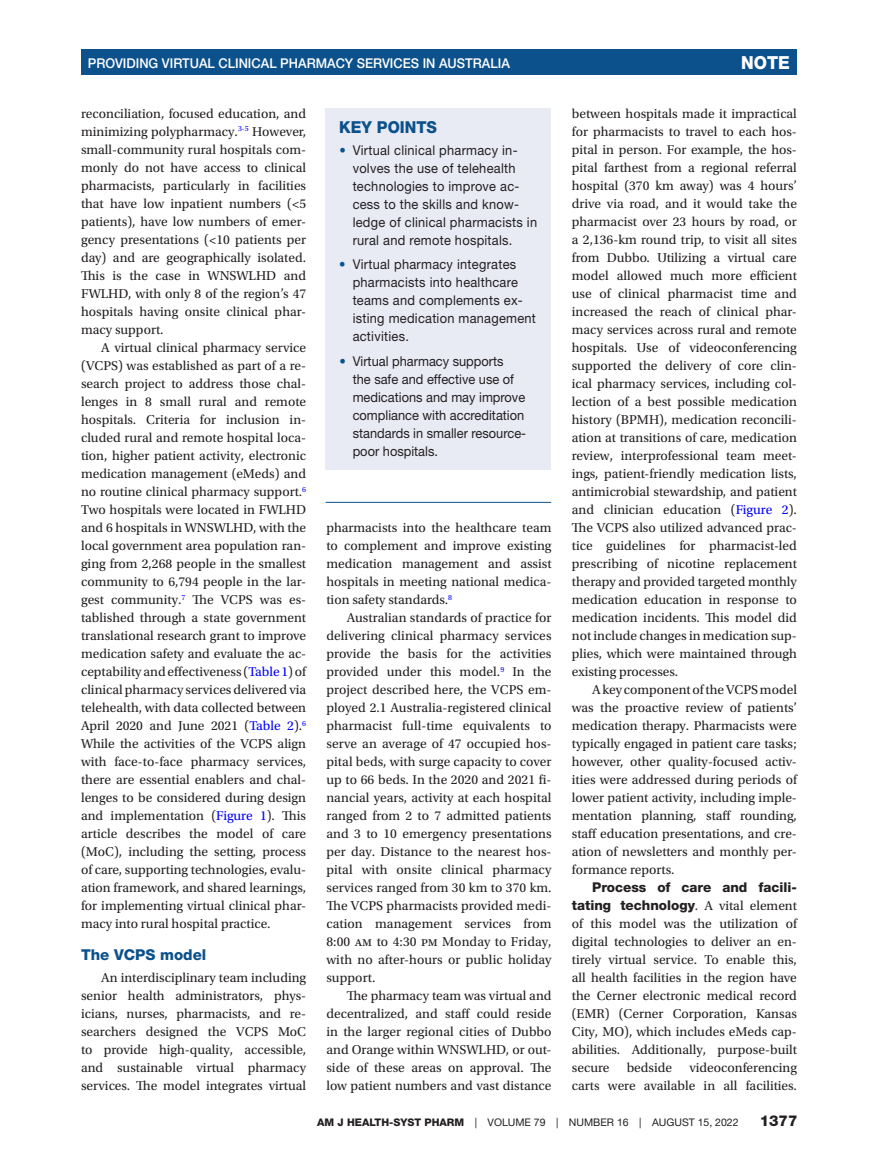
<style>
.page{position:relative;width:878px;height:1175px;background:#fff}
.page>*{position:absolute;margin:0;border:0;box-sizing:border-box;transform-origin:0 0}
.t1{font:800 18px "Helvetica Neue LT Std";color:#fff;scale:.95 1}
.Box_Head{font:800 16.5px "Helvetica Neue LT Std";color:#0b518b;scale:.95 1}
.HeadA{font:800 15px "Helvetica Neue LT Std";color:#0b518b}
.t2{font:800 15px "Helvetica Neue LT Std";color:#231f20}
.TextInd{font:13.5px/18px "Utopia Std";color:#231f20;text-align:justify}
.HeadB{font:13.5px/18px "Utopia Std";color:#231f20;text-align:justify}
.Text{font:13.5px/18px "Utopia Std";color:#231f20;text-align:justify}
.Box_BList1{font:13.5px/18px "Helvetica Neue LT Std";letter-spacing:.02em;color:#231f20;scale:.95 1}
.Box_BList2{font:13.5px/18px "Helvetica Neue LT Std";color:#231f20;scale:.95 1}
.Box_BList{font:13.5px/18px "Helvetica Neue LT Std";letter-spacing:.02em;color:#231f20;scale:.95 1}
.t3{font:500 13.5px "Helvetica Neue LT Std";color:#fff;scale:.95 1}
.t4{font:10.5px "Helvetica Neue LT Std";color:#231f20}
.s1{color:#00f}
.s2{font-family:"Helvetica Neue LT Std";font-weight:800}
.s3{color:#0b518b}
.s4{font-weight:800}
</style>
<div class="page">
<div style="left:81px;top:50px;width:715px;height:25px;background:#0c518b"></div>
<div style="left:326px;top:108px;width:225px;height:362px;background:#e8eaf4"></div>
<hr style="left:326px;top:502px;width:225px;height:1px;background:#0c518b">
<p class="t3" style="left:88px;top:55px;width:446px">PROVIDING VIRTUAL CLINICAL PHARMACY SERVICES IN AUSTRALIA</p>
<h1 class="t1" style="left:741px;top:52px;width:53px">Note</h1>
<p class="TextInd" style="left:81px;top:105px;width:227px">reconciliation, focused education, and minimizing polypharmacy.<sup>3-5</sup> However, small-community rural hospitals com&shy;monly do not have access to clinical pharmacists, particularly in facilities that have low inpatient numbers (&lt;5 patients), have low numbers of emer&shy;gency presentations (&lt;10 patients per day) and are geographically isolated.<br>This is the case in WNSWLHD and FWLHD, with only 8 of the region’s 47 hospitals having onsite clinical phar&shy;macy support.</p>
<p class="TextInd" style="left:81px;top:339px;width:227px;text-indent:20px">A virtual clinical pharmacy service (VCPS) was established as part of a re&shy;search project to address those chal&shy;lenges in 8 small rural and remote hospitals. Criteria for inclusion in&shy;cluded rural and remote hospital loca&shy;tion, higher patient activity, electronic medication management (eMeds) and no routine clinical pharmacy support.<sup>6<br></sup>Two hospitals were located in FWLHD and 6 hospitals in WNSWLHD, with the local government area population ran&shy;ging from 2,268 people in the smallest community to 6,794 people in the lar&shy;gest community.<sup>7</sup> The VCPS was es&shy;tablished through a state government translational research grant to improve medication safety and evaluate the ac&shy;ceptability and effectiveness (<span class="s1">Table 1</span>) of clinical pharmacy services delivered via telehealth, with data collected between April 2020 and June 2021 (<span class="s1">Table 2</span>).<sup>6<br></sup>While the activities of the VCPS align with face-to-face pharmacy services, there are essential enablers and chal&shy;lenges to be considered during design and implementation (<span class="s1">Figure 1</span>). This article describes the model of care (MoC), including the setting, process of care, supporting technologies, evalu&shy;ation framework, and shared learnings, for implementing virtual clinical phar&shy;macy into rural hospital practice.</p>
<h2 class="HeadA" style="left:81px;top:945px;width:127px">The VCPS model</h2>
<p class="Text" style="left:81px;top:969px;width:227px;text-indent:20px">An interdisciplinary team including senior health administrators, phys&shy;icians, nurses, pharmacists, and re&shy;searchers designed the VCPS MoC to provide high-quality, accessible, and sustainable virtual pharmacy services. The model integrates virtual</p>
<p class="TextInd" style="left:571px;top:105px;width:227px">between hospitals made it impractical for pharmacists to travel to each hos&shy;pital in person. For example, the hos&shy;pital farthest from a regional referral hospital (370 km away) was 4 hours’ drive via road, and it would take the pharmacist over 23 hours by road, or a 2,136-km round trip, to visit all sites from Dubbo. Utilizing a virtual care model allowed much more efficient use of clinical pharmacist time and increased the reach of clinical phar&shy;macy services across rural and remote hospitals. Use of videoconferencing supported the delivery of core clin&shy;ical pharmacy services, including col&shy;lection of a best possible medication history (BPMH), medication reconcili&shy;ation at transitions of care, medication review, interprofessional team meet&shy;ings, patient-friendly medication lists, antimicrobial stewardship, and patient and clinician education (<span class="s1">Figure 2</span>).<br>The VCPS also utilized advanced prac&shy;tice guidelines for pharmacist-led prescribing of nicotine replacement therapy and provided targeted monthly medication education in response to medication incidents. This model did not include changes in medication sup&shy;plies, which were maintained through existing processes.</p>
<p class="TextInd" style="left:571px;top:680px;width:227px;text-indent:20px">A key component of the VCPS model was the proactive review of patients’ medication therapy. Pharmacists were typically engaged in patient care tasks; however, other quality-focused activ&shy;ities were addressed during periods of lower patient activity, including imple&shy;mentation planning, staff rounding, staff education presentations, and cre&shy;ation of newsletters and monthly per&shy;formance reports.</p>
<h3 class="HeadB" style="left:572px;top:879px;width:227px;text-indent:20px"><span class="s2">Process of care and facili&shy;tating technology</span>. A vital element of this model was the utilization of digital technologies to deliver an en&shy;tirely virtual service. To enable this, all health facilities in the region have the Cerner electronic medical record (EMR) (Cerner Corporation, Kansas City, MO), which includes eMeds cap&shy;abilities. Additionally, purpose-built secure</h3>
<p class="Box_Head" style="left:339px;top:118px;width:104px">KEY POINTS</p>
<p class="Box_BList1" style="left:352px;top:141px;width:196px;text-indent:-13px"><span class="s3">•</span> Virtual clinical pharmacy in&shy;volves the use of telehealth technologies to improve ac&shy;cess to the skills and know&shy;ledge of clinical pharmacists in rural and remote hospitals.</p>
<p class="Box_BList" style="left:352px;top:255px;width:194px;text-indent:-14px"><span class="s3">•</span> Virtual pharmacy integrates pharmacists into healthcare teams and complements ex&shy;isting medication management activities.</p>
<p class="Box_BList2" style="left:352px;top:352px;width:184px;text-indent:-13px"><span class="s3">•</span> Virtual pharmacy supports<br>the safe and effective use of medications and may improve compliance with accreditation standards in smaller resource&shy;poor hospitals.</p>
<p class="Text" style="left:326px;top:519px;width:227px">pharmacists into the healthcare team to complement and improve existing medication management and assist hospitals in meeting national medica&shy;tion safety standards.<sup>8</sup></p>
<p class="TextInd" style="left:326px;top:609px;width:227px;text-indent:20px">Australian standards of practice for delivering clinical pharmacy services provide the basis for the activities provided under this model.<sup>9</sup> In the project described here, the VCPS em&shy;ployed 2.1 Australia-registered clinical pharmacist full-time equivalents to serve an average of 47 occupied hos&shy;pital beds, with surge capacity to cover up to 66 beds. In the 2020 and 2021 fi&shy;nancial years, activity at each hospital ranged from 2 to 7 admitted patients and 3 to 10 emergency presentations per day. Distance to the nearest hos&shy;pital with onsite clinical pharmacy services ranged from 30 km to 370 km.<br>The VCPS pharmacists provided medi&shy;cation management services from 8:00 am to 4:30 pm Monday to Friday, with no after-hours or public holiday support.</p>
<p class="TextInd" style="left:326px;top:987px;width:227px;text-indent:20px">The pharmacy team was virtual and decentralized, and staff could reside in the larger regional cities of Dubbo and Orange within WNSWLHD, or out&shy;side of these areas on approval. The low patient numbers and vast distance</p>
<h3 class="HeadB" style="left:572px;top:1059px;width:227px;text-align:right">videoconferencing<br>carts were available in all facilities.</h3>
<h3 class="HeadB" style="left:626px;top:1059px;width:47px">bedside</h3>
<p class="t4" style="left:317px;top:1116px;width:365px"><span class="s4">AM J HEALTH-SYST PHARM</span> | VOLUME 79 | NUMBER 16 | August</p>
<p class="t4" style="left:697px;top:1116px;width:42px">15, 2022</p>
<p class="t2" style="left:759px;top:1112px;width:39px">1377</p>
</div>
